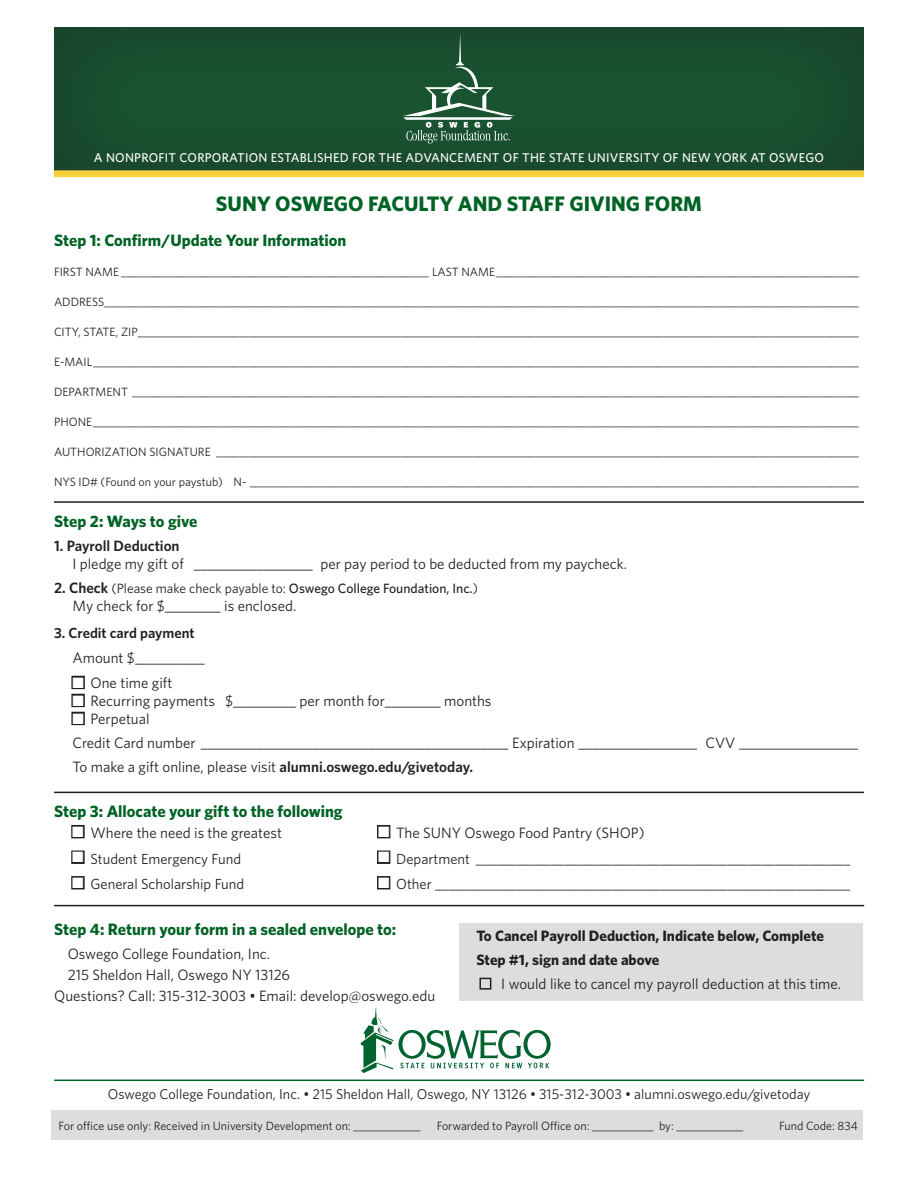
<style>
.page{position:relative;width:918px;height:1188px;background:#fff}
.page>*{position:absolute;margin:0;border:0;box-sizing:border-box;transform-origin:0 0}
.subheading{font:700 21px "Whitney";color:#006224}
.sub-subhead{font:700 16.5px "Whitney";color:#006224}
.mid-sentence_entry{font:15px "Whitney";color:#231f20}
.note{font:15px/21px "Whitney";color:#231f20}
.note-2{font:700 15px/24px "Whitney";color:#231f20}
.section_subheads{font:600 15px "Whitney";color:#231f20}
.mid-sentence_entry-2{font:14.55px "Whitney";color:#231f20}
.section_subheads-2{font:600 14.55px "Whitney";color:#231f20}
.t1{font:14.25px "Whitney";color:#231f20}
.section_subheads-3{font:500 13.5px "Whitney";color:#231f20}
.t2{font:500 12.75px "Whitney";letter-spacing:.02em;color:#fff}
.entry_style{font:12px "Whitney";color:#231f20}
.s1{font-weight:600;font-size:15px}
.s2{font-weight:400}
.s3{font-weight:600}
</style>
<div class="page">
<div style="left:52px;top:1110px;width:811px;height:29px;background:#dcdddf"></div>
<hr style="left:54px;top:501px;width:810px;height:2px;background:#231f20">
<hr style="left:54px;top:792px;width:810px;height:1px;background:#231f20">
<hr style="left:54px;top:905px;width:810px;height:1px;background:#231f20">
<hr style="left:54px;top:1080px;width:810px;height:1px;background:#006224">
<svg style="left:361px;top:1007px;width:190px;height:66px"></svg>
<div style="left:459px;top:924px;width:404px;height:77px;background:#dcdddf"></div>
<div style="left:41px;top:19px;width:824px;height:156px;background:#231f20;opacity:.4"></div>
<div style="left:54px;top:170px;width:810px;height:7px;background:#f7cf3b"></div>
<svg style="left:403px;top:33px;width:112px;height:111px;background:#346448"></svg>
<p class="t2" style="left:94px;top:149px;width:732px">A NONPROFIT CORPORATION ESTABLISHED FOR THE ADVANCEMENT OF THE STATE UNIVERSITY OF NEW YORK AT OSWEGO</p>
<p class="subheading" style="left:216px;top:189px;width:488px">SUNY OSWEGO FACULTY AND STAFF GIVING FORM</p>
<p class="sub-subhead" style="left:54px;top:229px;width:294px">Step 1: Confirm/Update Your Information</p>
<p class="entry_style" style="left:54px;top:264px;width:807px">FIRST NAME _______________________________________________________ LAST NAME_________________________________________________________________</p>
<p class="entry_style" style="left:54px;top:294px;width:807px">ADDRESS_______________________________________________________________________________________________________________________________________</p>
<p class="entry_style" style="left:54px;top:324px;width:807px">CITY, STATE, ZIP_________________________________________________________________________________________________________________________________</p>
<p class="entry_style" style="left:54px;top:354px;width:807px">E-MAIL_________________________________________________________________________________________________________________________________________</p>
<p class="entry_style" style="left:54px;top:384px;width:807px">DEPARTMENT __________________________________________________________________________________________________________________________________</p>
<p class="entry_style" style="left:54px;top:414px;width:807px">PHONE_________________________________________________________________________________________________________________________________________</p>
<p class="entry_style" style="left:54px;top:444px;width:807px">AUTHORIZATION SIGNATURE ___________________________________________________________________________________________________________________</p>
<p class="entry_style" style="left:54px;top:474px;width:807px">NYS ID# (Found on your paystub) N- _____________________________________________________________________________________________________________</p>
<p class="sub-subhead" style="left:54px;top:510px;width:145px">Step 2: Ways to give</p>
<p class="section_subheads" style="left:54px;top:536px;width:127px">1. Payroll Deduction</p>
<p class="mid-sentence_entry" style="left:72px;top:554px;width:556px">I pledge my gift of _________________ per pay period to be deducted from my paycheck.</p>
<p class="section_subheads-3" style="left:54px;top:579px;width:425px"><span class="s1">2. Check</span> <span class="s2">(Please make check payable to:</span> Oswego College Foundation, Inc.<span class="s2">)</span></p>
<p class="mid-sentence_entry" style="left:72px;top:596px;width:226px">My check for $________ is enclosed.</p>
<p class="section_subheads-2" style="left:54px;top:623px;width:142px">3. Credit card payment</p>
<p class="mid-sentence_entry" style="left:72px;top:648px;width:134px">Amount $__________</p>
<p class="mid-sentence_entry" style="left:72px;top:672px;width:102px">■ One time gift</p>
<p class="mid-sentence_entry" style="left:72px;top:690px;width:421px">■ Recurring payments $_________ per month for________ months</p>
<p class="mid-sentence_entry" style="left:72px;top:708px;width:79px">■ Perpetual</p>
<p class="mid-sentence_entry" style="left:72px;top:732px;width:787px">Credit Card number ____________________________________________ Expiration _________________ CVV _________________</p>
<p class="note" style="left:72px;top:756px;width:402px">To make a gift online, please visit <span class="s3">alumni.oswego.edu/givetoday.</span></p>
<p class="sub-subhead" style="left:54px;top:801px;width:290px">Step 3: Allocate your gift to the following</p>
<p class="mid-sentence_entry" style="left:72px;top:823px;width:211px">■ Where the need is the greatest</p>
<p class="mid-sentence_entry" style="left:378px;top:823px;width:268px">■ The SUNY Oswego Food Pantry (SHOP)</p>
<p class="mid-sentence_entry-2" style="left:72px;top:849px;width:170px">■ Student Emergency Fund</p>
<p class="mid-sentence_entry-2" style="left:378px;top:849px;width:474px">■ Department _______________________________________________________</p>
<p class="mid-sentence_entry-2" style="left:72px;top:875px;width:173px">■ General Scholarship Fund</p>
<p class="mid-sentence_entry-2" style="left:378px;top:875px;width:474px">■ Other _____________________________________________________________</p>
<p class="sub-subhead" style="left:54px;top:918px;width:344px">Step 4: Return your form in a sealed envelope to:</p>
<p class="note" style="left:68px;top:943px;width:224px">Oswego College Foundation, Inc.<br>215 Sheldon Hall, Oswego NY 13126</p>
<p class="mid-sentence_entry" style="left:54px;top:986px;width:383px">Questions? Call: 315-312-3003 • Email: develop@oswego.edu</p>
<p class="note-2" style="left:476px;top:923px;width:349px">To Cancel Payroll Deduction, Indicate below, Complete<br>Step #1, sign and date above</p>
<p class="note" style="left:480px;top:973px;width:363px">■ I would like to cancel my payroll deduction at this time.</p>
<p class="t1" style="left:108px;top:1085px;width:704px">Oswego College Foundation, Inc. • 215 Sheldon Hall, Oswego, NY 13126 • 315-312-3003 • alumni.oswego.edu/givetoday</p>
<p class="entry_style" style="left:58px;top:1118px;width:364px">For office use only: Received in University Development on: ____________</p>
<p class="entry_style" style="left:437px;top:1118px;width:308px">Forwarded to Payroll Office on: ___________ by: ____________</p>
<p class="entry_style" style="left:779px;top:1118px;width:80px">Fund Code: 834</p>
</div>
